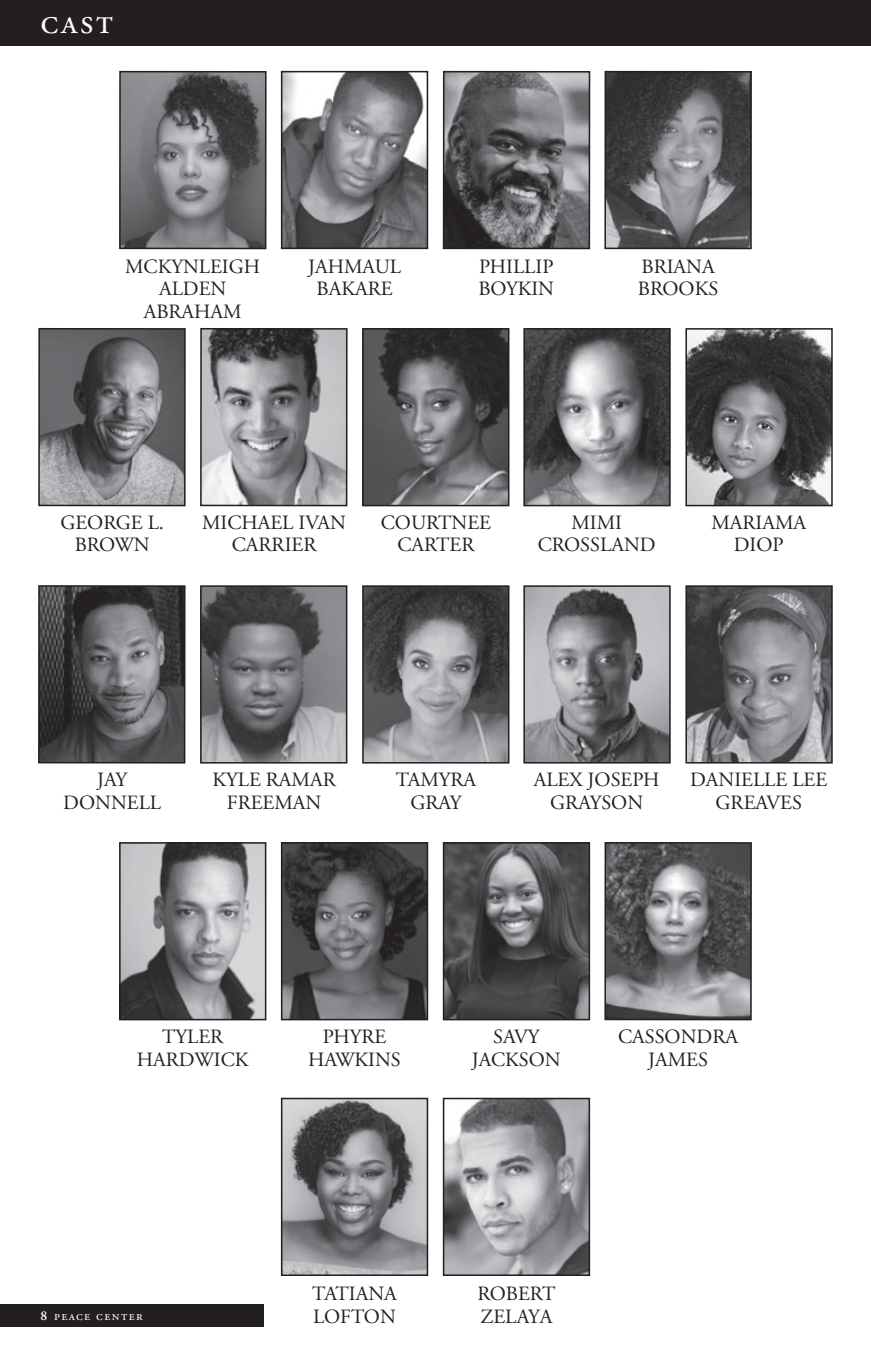
<style>
.page{position:relative;width:871px;height:1357px;background:#fff}
.page>*{position:absolute;margin:0;border:0;box-sizing:border-box;transform-origin:0 0}
.t1{font:36px "Adobe Garamond Exp";color:#fff}
.t2{font:20.25px/22.5px "Adobe Garamond";color:#231f20;text-align:center}
.t3{font:13.5px "Adobe Garamond Exp";letter-spacing:.1em;color:#fff}
.s1{font-family:"Adobe Garamond";font-weight:600}
</style>
<div class="page">
<div style="left:0;top:0;width:871px;height:46px;background:#231f20"></div>
<img style="left:284px;top:74px;width:141px;height:172px">
<div style="left:281px;top:71px;width:147px;height:178px;border:2px solid #231f20"></div>
<img style="left:203px;top:588px;width:141px;height:172px">
<div style="left:200px;top:585px;width:147px;height:178px;border:2px solid #231f20"></div>
<img style="left:365px;top:588px;width:141px;height:172px">
<div style="left:362px;top:585px;width:147px;height:178px;border:2px solid #231f20"></div>
<img style="left:607px;top:845px;width:142px;height:172px">
<div style="left:604px;top:842px;width:148px;height:178px;border:2px solid #231f20"></div>
<img style="left:284px;top:845px;width:141px;height:172px">
<div style="left:281px;top:842px;width:147px;height:178px;border:2px solid #231f20"></div>
<img style="left:446px;top:845px;width:141px;height:172px">
<div style="left:443px;top:842px;width:147px;height:178px;border:2px solid #231f20"></div>
<img style="left:284px;top:1101px;width:141px;height:172px">
<div style="left:281px;top:1098px;width:147px;height:178px;border:2px solid #231f20"></div>
<img style="left:446px;top:1101px;width:141px;height:172px">
<div style="left:443px;top:1098px;width:147px;height:178px;border:2px solid #231f20"></div>
<img style="left:203px;top:331px;width:141px;height:172px">
<div style="left:200px;top:328px;width:147px;height:178px;border:2px solid #231f20"></div>
<img style="left:41px;top:588px;width:141px;height:172px">
<div style="left:38px;top:585px;width:147px;height:178px;border:2px solid #231f20"></div>
<img style="left:526px;top:588px;width:142px;height:172px">
<div style="left:523px;top:585px;width:148px;height:178px;border:2px solid #231f20"></div>
<img style="left:688px;top:588px;width:142px;height:172px">
<div style="left:685px;top:585px;width:148px;height:178px;border:2px solid #231f20"></div>
<img style="left:122px;top:845px;width:141px;height:172px">
<div style="left:119px;top:842px;width:147px;height:178px;border:2px solid #231f20"></div>
<img style="left:526px;top:331px;width:142px;height:172px">
<div style="left:523px;top:328px;width:148px;height:178px;border:2px solid #231f20"></div>
<img style="left:688px;top:331px;width:142px;height:172px">
<div style="left:685px;top:328px;width:148px;height:178px;border:2px solid #231f20"></div>
<img style="left:365px;top:331px;width:141px;height:172px">
<div style="left:362px;top:328px;width:147px;height:178px;border:2px solid #231f20"></div>
<img style="left:41px;top:331px;width:142px;height:172px">
<div style="left:38px;top:328px;width:148px;height:178px;border:2px solid #231f20"></div>
<img style="left:607px;top:74px;width:142px;height:172px">
<div style="left:604px;top:71px;width:148px;height:178px;border:2px solid #231f20"></div>
<img style="left:446px;top:74px;width:141px;height:172px">
<div style="left:443px;top:71px;width:147px;height:178px;border:2px solid #231f20"></div>
<img style="left:122px;top:74px;width:141px;height:172px">
<div style="left:119px;top:71px;width:147px;height:178px;border:2px solid #231f20"></div>
<div style="left:0;top:1304px;width:263px;height:23px;background:#231f20"></div>
<h1 class="t1" style="left:40px;top:7px;width:74px">cast</h1>
<p class="t2" style="left:125px;top:255px;width:137px">MCKYNLEIGH<br>ALDEN<br>ABRAHAM</p>
<p class="t2" style="left:308px;top:255px;width:94px">JAHMAUL<br>BAKARE</p>
<p class="t2" style="left:478px;top:255px;width:77px;text-align:left">PHILLIP<br>BOYKIN</p>
<p class="t2" style="left:638px;top:255px;width:82px;text-align:left">BRIANA<br>BROOKS</p>
<p class="t2" style="left:60px;top:512px;width:105px">GEORGE L.<br>BROWN</p>
<p class="t2" style="left:202px;top:512px;width:145px">MICHAEL IVAN<br>CARRIER</p>
<p class="t2" style="left:381px;top:512px;width:112px">COURTNEE<br>CARTER</p>
<p class="t2" style="left:538px;top:512px;width:120px">MIMI<br>CROSSLAND</p>
<p class="t2" style="left:711px;top:512px;width:96px">MARIAMA<br>DIOP</p>
<p class="t2" style="left:63px;top:769px;width:99px">JAY<br>DONNELL</p>
<p class="t2" style="left:212px;top:769px;width:125px">KYLE RAMAR<br>FREEMAN</p>
<p class="t2" style="left:396px;top:769px;width:82px">TAMYRA<br>GRAY</p>
<p class="t2" style="left:534px;top:769px;width:127px">ALEX JOSEPH<br>GRAYSON</p>
<p class="t2" style="left:690px;top:769px;width:139px">DANIELLE LEE<br>GREAVES</p>
<p class="t2" style="left:137px;top:1026px;width:113px">TYLER<br>HARDWICK</p>
<p class="t2" style="left:308px;top:1026px;width:94px">PHYRE<br>HAWKINS</p>
<p class="t2" style="left:472px;top:1026px;width:90px">SAVY<br>JACKSON</p>
<p class="t2" style="left:618px;top:1026px;width:121px">CASSONDRA<br>JAMES</p>
<p class="t2" style="left:477px;top:1283px;width:80px">ROBERT</p>
<p class="t2" style="left:312px;top:1283px;width:86px;text-align:left">TATIANA<br>LOFTON</p>
<p class="t3" style="left:40px;top:1310px;width:104px"><span class="s1">8</span> peace center</p>
<p class="t2" style="left:480px;top:1305px;width:73px">ZELAYA</p>
</div>
